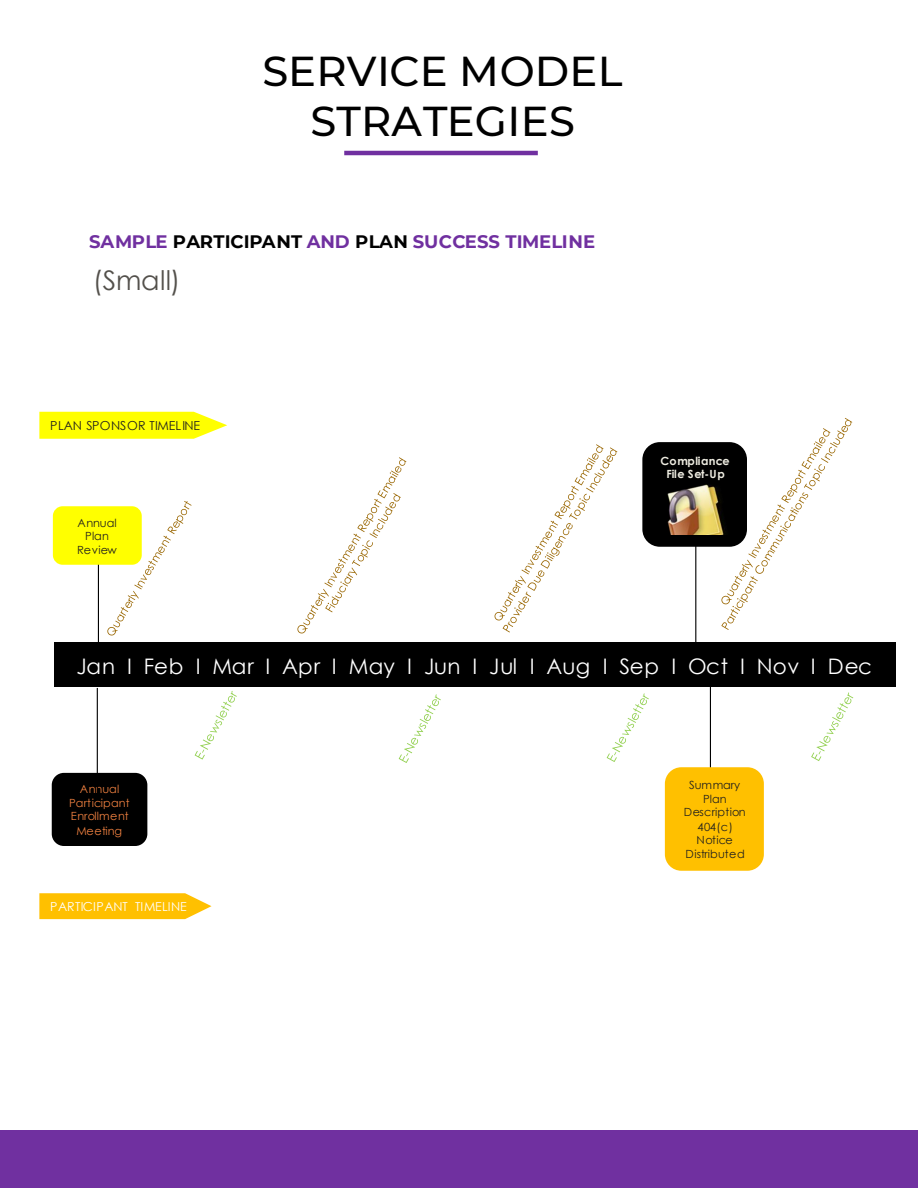
<style>
.page{position:relative;width:918px;height:1188px;background:#fff}
.page>*{position:absolute;margin:0;border:0;box-sizing:border-box;transform-origin:0 0}
.t1{font:500 41.7px/49.7px "Montserrat";letter-spacing:.005em;color:#000;text-align:center}
.t2{font:27px "Century Gothic";letter-spacing:.005em;color:#53504b}
.t3{font:21.45px "Century Gothic";letter-spacing:.01em;color:#fff}
.t4{font:700 18px "Montserrat";letter-spacing:.005em;color:#7030a0}
.t5{font:12.45px "Century Gothic";color:#21201e}
.t6{font:12.3px "Century Gothic";letter-spacing:.01em;color:#fff}
.t7{font:11.25px/13.5px "Century Gothic";color:#21201e;text-align:center}
.t8{font:11.25px/13.5px "Century Gothic";color:#ee8040;text-align:center}
.t9{font:700 11.25px/13.5px "Century Gothic";letter-spacing:.02em;color:#eeece1;text-align:center}
.s1{color:#000}
</style>
<div class="page">
<hr style="left:695px;top:535px;width:1px;height:115px;background:#000">
<hr style="left:98px;top:538px;width:1px;height:107px;background:#000">
<hr style="left:710px;top:683px;width:1px;height:85px;background:#000">
<div style="left:54px;top:642px;width:842px;height:45px;background:#000"></div>
<div style="left:52px;top:773px;width:95px;height:73px;background:#000;border-radius:12px"></div>
<div style="left:53px;top:506px;width:89px;height:59px;background:#ff0;border-radius:10px"></div>
<div style="left:642px;top:442px;width:105px;height:105px;background:#000;border-radius:17px"></div>
<img style="left:667px;top:485px;width:54px;height:49px">
<svg style="left:107px;top:501px;width:85px;height:135px"></svg>
<svg style="left:297px;top:457px;width:109px;height:177px"></svg>
<svg style="left:39px;top:412px;width:188px;height:27px"></svg>
<svg style="left:195px;top:691px;width:42px;height:69px"></svg>
<svg style="left:811px;top:692px;width:42px;height:69px"></svg>
<svg style="left:607px;top:693px;width:42px;height:69px"></svg>
<svg style="left:399px;top:694px;width:42px;height:69px"></svg>
<div style="left:665px;top:767px;width:99px;height:104px;background:#ffc000;border-radius:16px"></div>
<svg style="left:39px;top:893px;width:173px;height:26px"></svg>
<hr style="left:97px;top:688px;width:1px;height:108px;background:#000">
<svg style="left:495px;top:444px;width:122px;height:189px"></svg>
<svg style="left:721px;top:418px;width:131px;height:212px"></svg>
<div style="left:0;top:1131px;width:918px;height:57px;background:#7030a0"></div>
<hr style="left:344px;top:151px;width:194px;height:4px;background:#7030a0">
<h1 class="t1" style="left:262px;top:47px;width:362px">SERVICE MODEL<br>STRATEGIES</h1>
<h3 class="t4" style="left:89px;top:230px;width:508px">SAMPLE <span class="s1">PARTICIPANT</span> AND <span class="s1">PLAN</span> SUCCESS TIMELINE</h3>
<p class="t2" style="left:93px;top:263px;width:89px">(Small)</p>
<p class="t5" style="left:50px;top:418px;width:152px">PLAN SPONSOR TIMELINE</p>
<p class="t7" style="left:77px;top:516px;width:41px">Annual<br>Plan<br>Review</p>
<p class="t9" style="left:661px;top:454px;width:71px">Compliance<br>File Set-Up</p>
<p class="t3" style="left:76px;top:653px;width:797px">Jan I Feb I Mar I Apr I May I Jun I Jul I Aug I Sep I Oct I Nov I Dec</p>
<p class="t8" style="left:69px;top:782px;width:62px">Annual<br>Participant<br>Enrollment</p>
<p class="t8" style="left:76px;top:824px;width:47px">Meeting</p>
<p class="t6" style="left:50px;top:900px;width:138px">PARTICIPANT TIMELINE</p>
<p class="t7" style="left:684px;top:778px;width:63px">Summary<br>Plan<br>Description</p>
<p class="t7" style="left:685px;top:820px;width:61px">404(c)<br>Notice<br>Distributed</p>
</div>
